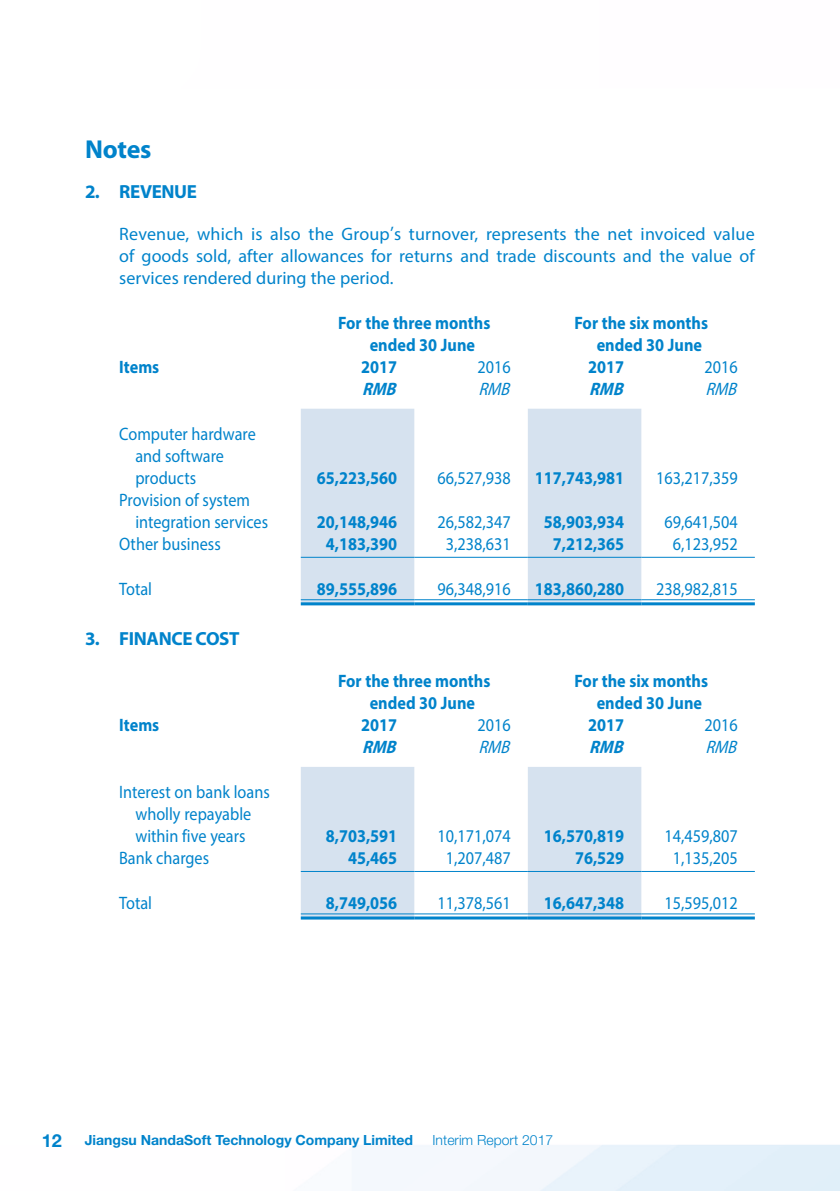
<style>
.page{position:relative;width:840px;height:1191px;background:#fff}
.page>*{position:absolute;margin:0;border:0;box-sizing:border-box;transform-origin:0 0}
.t1{font:700 26px "Myriad Pro";letter-spacing:-.01em;color:#0083cb}
.t2{font:700 19px "Myriad Pro";letter-spacing:-.02em;color:#0083cb}
.t3{font:18px/22px "Myriad Pro";color:#0083cb;scale:.9 1}
.t4{font:700 18px/22px "Myriad Pro";color:#0083cb;scale:.9 1}
.t5{font:18px/22px "Myriad Pro";color:#0083cb;text-align:justify}
.t6{font:italic 700 18px "Myriad Pro";color:#0083cb;scale:.9 1}
.t7{font:italic 18px "Myriad Pro";color:#0083cb;scale:.9 1}
.t8{font:700 18px "Helvetica Neue LT Std";color:#0083cb}
.t9{font:700 14px "Helvetica Neue LT Std";color:#0083cb}
.t10{font:300 14px "Helvetica Neue LT Std";color:#0083cb}
</style>
<div class="page">
<img style="left:300px;top:408px;width:539px;height:783px">
<svg style="left:300px;top:409px;width:341px;height:193px;fill:#d6e2ef"></svg>
<hr style="left:300px;top:557px;width:114px;height:1px;background:#0083cb">
<hr style="left:414px;top:557px;width:113px;height:1px;background:#0083cb">
<hr style="left:527px;top:557px;width:114px;height:1px;background:#0083cb">
<hr style="left:641px;top:557px;width:113px;height:1px;background:#0083cb">
<hr style="left:300px;top:599px;width:114px;height:1px;background:#0083cb">
<hr style="left:300px;top:602px;width:114px;height:3px;background:#0083cb">
<hr style="left:414px;top:599px;width:113px;height:1px;background:#0083cb">
<hr style="left:414px;top:602px;width:113px;height:3px;background:#0083cb">
<hr style="left:527px;top:599px;width:114px;height:1px;background:#0083cb">
<hr style="left:527px;top:602px;width:114px;height:3px;background:#0083cb">
<hr style="left:641px;top:599px;width:113px;height:1px;background:#0083cb">
<hr style="left:641px;top:602px;width:113px;height:3px;background:#0083cb">
<svg style="left:300px;top:767px;width:341px;height:149px;fill:#d6e2ef"></svg>
<hr style="left:300px;top:871px;width:114px;height:1px;background:#0083cb">
<hr style="left:414px;top:871px;width:113px;height:1px;background:#0083cb">
<hr style="left:527px;top:871px;width:114px;height:1px;background:#0083cb">
<hr style="left:641px;top:871px;width:113px;height:1px;background:#0083cb">
<hr style="left:300px;top:913px;width:114px;height:1px;background:#0083cb">
<hr style="left:300px;top:916px;width:114px;height:3px;background:#0083cb">
<hr style="left:414px;top:913px;width:113px;height:1px;background:#0083cb">
<hr style="left:414px;top:916px;width:113px;height:3px;background:#0083cb">
<hr style="left:527px;top:913px;width:114px;height:1px;background:#0083cb">
<hr style="left:527px;top:916px;width:114px;height:3px;background:#0083cb">
<hr style="left:641px;top:913px;width:113px;height:1px;background:#0083cb">
<hr style="left:641px;top:916px;width:113px;height:3px;background:#0083cb">
<h1 class="t1" style="left:85px;top:132px;width:68px">Notes</h1>
<p class="t2" style="left:85px;top:180px;width:113px">2. REVENUE</p>
<p class="t5" style="left:119px;top:223px;width:636px">Revenue, which is also the Group’s turnover, represents the net invoiced value of goods sold, after allowances for returns and trade discounts and the value of services rendered during the period.</p>
<p class="t4" style="left:369px;top:311px;width:135px;text-indent:-32px">For the three months ended 30 June</p>
<p class="t4" style="left:596px;top:311px;width:125px;text-indent:-22px">For the six months ended 30 June</p>
<p class="t4" style="left:119px;top:355px;width:46px">Items</p>
<p class="t4" style="left:361px;top:355px;width:41px">2017</p>
<p class="t3" style="left:477px;top:356px;width:38px">2016</p>
<p class="t4" style="left:588px;top:355px;width:41px">2017</p>
<p class="t3" style="left:704px;top:356px;width:38px">2016</p>
<p class="t6" style="left:362px;top:377px;width:45px">RMB</p>
<p class="t7" style="left:478px;top:378px;width:42px">RMB</p>
<p class="t6" style="left:589px;top:377px;width:45px">RMB</p>
<p class="t7" style="left:705px;top:378px;width:42px">RMB</p>
<p class="t3" style="left:135px;top:422px;width:135px;text-indent:-16px">Computer hardware and software products</p>
<p class="t4" style="left:316px;top:466px;width:91px">65,223,560</p>
<p class="t3" style="left:437px;top:466px;width:83px">66,527,938</p>
<p class="t4" style="left:534px;top:466px;width:101px">117,743,981</p>
<p class="t3" style="left:655px;top:466px;width:92px">163,217,359</p>
<p class="t3" style="left:135px;top:488px;width:149px;text-indent:-16px">Provision of system integration services</p>
<p class="t4" style="left:316px;top:510px;width:91px">20,148,946</p>
<p class="t3" style="left:437px;top:510px;width:83px">26,582,347</p>
<p class="t4" style="left:543px;top:510px;width:91px">58,903,934</p>
<p class="t3" style="left:664px;top:510px;width:83px">69,641,504</p>
<p class="t3" style="left:119px;top:532px;width:114px">Other business</p>
<p class="t4" style="left:325px;top:532px;width:81px">4,183,390</p>
<p class="t3" style="left:445px;top:532px;width:74px">3,238,631</p>
<p class="t4" style="left:552px;top:532px;width:81px">7,212,365</p>
<p class="t3" style="left:672px;top:532px;width:74px">6,123,952</p>
<p class="t3" style="left:119px;top:577px;width:38px">Total</p>
<p class="t4" style="left:316px;top:577px;width:91px">89,555,896</p>
<p class="t3" style="left:437px;top:577px;width:83px">96,348,916</p>
<p class="t4" style="left:534px;top:577px;width:101px">183,860,280</p>
<p class="t3" style="left:655px;top:577px;width:92px">238,982,815</p>
<p class="t2" style="left:85px;top:626px;width:156px">3. FINANCE COST</p>
<p class="t4" style="left:369px;top:669px;width:135px;text-indent:-32px">For the three months ended 30 June</p>
<p class="t4" style="left:596px;top:669px;width:125px;text-indent:-22px">For the six months ended 30 June</p>
<p class="t4" style="left:119px;top:713px;width:46px">Items</p>
<p class="t4" style="left:361px;top:713px;width:41px">2017</p>
<p class="t3" style="left:477px;top:714px;width:38px">2016</p>
<p class="t4" style="left:588px;top:713px;width:41px">2017</p>
<p class="t3" style="left:704px;top:714px;width:38px">2016</p>
<p class="t6" style="left:362px;top:735px;width:45px">RMB</p>
<p class="t7" style="left:478px;top:736px;width:42px">RMB</p>
<p class="t6" style="left:589px;top:735px;width:45px">RMB</p>
<p class="t7" style="left:705px;top:736px;width:42px">RMB</p>
<p class="t3" style="left:119px;top:780px;width:169px;text-align:center">Interest on bank loans wholly repayable within five years</p>
<p class="t4" style="left:325px;top:824px;width:81px">8,703,591</p>
<p class="t3" style="left:437px;top:824px;width:83px">10,171,074</p>
<p class="t4" style="left:543px;top:824px;width:91px">16,570,819</p>
<p class="t3" style="left:664px;top:824px;width:83px">14,459,807</p>
<p class="t3" style="left:119px;top:846px;width:101px">Bank charges</p>
<p class="t4" style="left:348px;top:846px;width:56px">45,465</p>
<p class="t3" style="left:445px;top:846px;width:74px">1,207,487</p>
<p class="t4" style="left:574px;top:846px;width:56px">76,529</p>
<p class="t3" style="left:672px;top:846px;width:74px">1,135,205</p>
<p class="t3" style="left:119px;top:891px;width:38px">Total</p>
<p class="t4" style="left:325px;top:891px;width:81px">8,749,056</p>
<p class="t3" style="left:437px;top:891px;width:83px">11,378,561</p>
<p class="t4" style="left:543px;top:891px;width:91px">16,647,348</p>
<p class="t3" style="left:664px;top:891px;width:83px">15,595,012</p>
<p class="t8" style="left:42px;top:1129px;width:22px">12</p>
<p class="t9" style="left:85px;top:1130px;width:330px">Jiangsu NandaSoft Technology Company Limited</p>
<p class="t10" style="left:432px;top:1131px;width:122px">Interim Report 2017</p>
</div>
